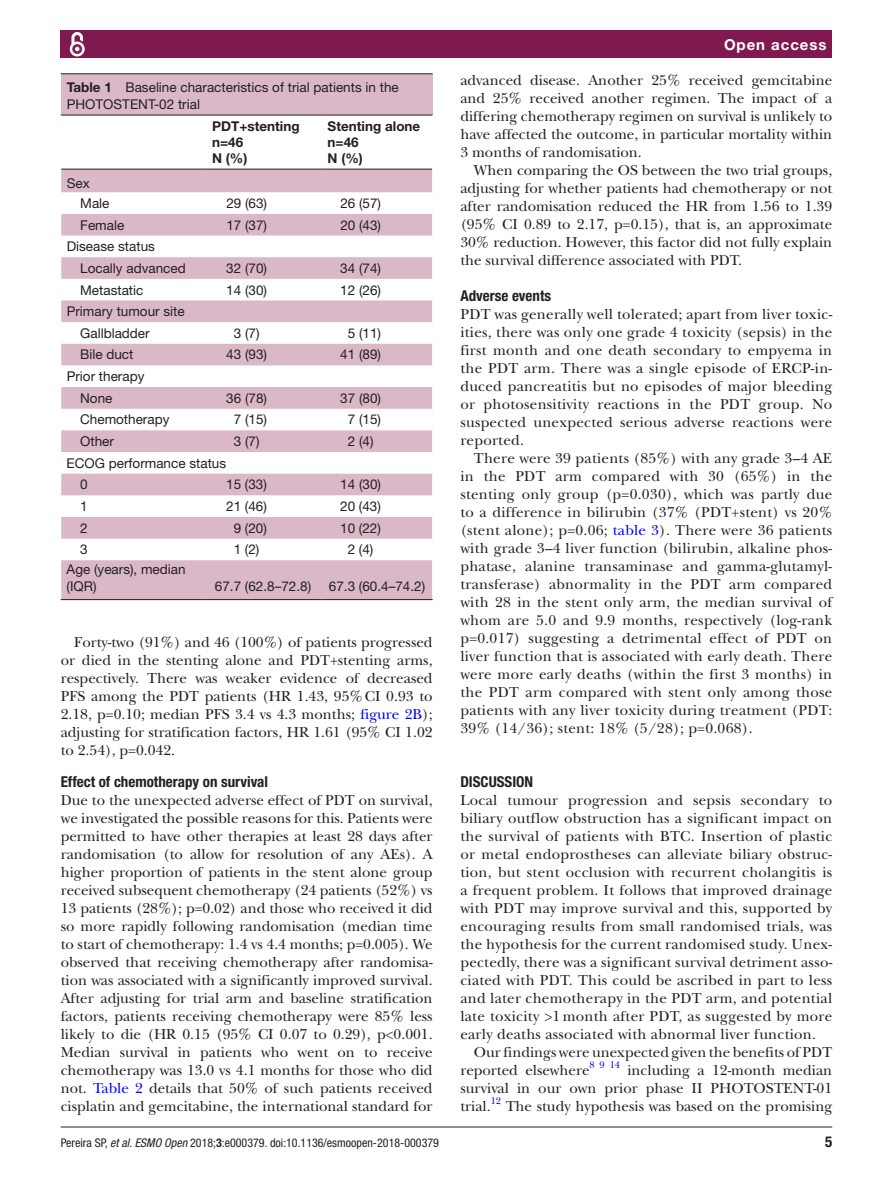
<style>
.page{position:relative;width:893px;height:1191px;background:#fff}
.page>*{position:absolute;margin:0;border:0;box-sizing:border-box;transform-origin:0 0}
.t1{font:15px/18px "New Baskerville";color:#231f20;text-align:justify}
.t2{font:700 condensed 15px "Helvetica Neue LT Std";color:#231f20}
.t3{font:700 15px "Helvetica Neue LT Std";letter-spacing:.065em;color:#fff}
.t4{font:13.5px/21.6px "Helvetica Neue LT Std";color:#231f20}
.t5{font:700 13.5px/16.2px "Helvetica Neue LT Std";color:#231f20}
.t6{font:condensed 12px "Helvetica Neue LT Std";color:#231f20}
.t7{font:9.9px "New Baskerville";color:#00f}
.s1{font-weight:700}
.s2{color:#00f}
.s3{font-style:italic}
</style>
<div class="page">
<div style="left:61px;top:31px;width:771px;height:27px;background:#80194f"></div>
<svg style="left:69px;top:32px;width:16px;height:25px"></svg>
<div style="left:74px;top:45px;width:7px;height:8px;border:1px solid #80194f;border-radius:50%"></div>
<hr style="left:61px;top:1126px;width:771px;height:1px;background:#231f20">
<div style="left:61px;top:74px;width:372px;height:526px;background:#dab8c8"></div>
<hr style="left:61px;top:73px;width:372px;height:1px;background:#231f20">
<svg style="left:61px;top:116px;width:371px;height:444px;fill:#fff"></svg>
<hr style="left:61px;top:115px;width:145px;height:1px;background:#231f20">
<hr style="left:61px;top:169px;width:145px;height:1px;background:#231f20">
<hr style="left:206px;top:115px;width:116px;height:1px;background:#231f20">
<hr style="left:206px;top:169px;width:116px;height:1px;background:#231f20">
<hr style="left:322px;top:115px;width:111px;height:1px;background:#231f20">
<hr style="left:322px;top:169px;width:110px;height:1px;background:#231f20">
<hr style="left:61px;top:599px;width:145px;height:1px;background:#231f20">
<hr style="left:206px;top:599px;width:116px;height:1px;background:#231f20">
<hr style="left:322px;top:599px;width:111px;height:1px;background:#231f20">
<hr style="left:432px;top:115px;width:1px;height:54px;background:#fff">
<svg style="left:432px;top:169px;width:1px;height:391px"></svg>
<hr style="left:432px;top:560px;width:1px;height:39px;background:#fff">
<p class="t4" style="left:67px;top:79px;width:334px;line-height:16.5px"><span class="s1">Table 1</span> Baseline characteristics of trial patients in the<br>PHOTOSTENT-02 trial</p>
<p class="t5" style="left:212px;top:117px;width:89px">PDT+stenting n=46<br>N (%)</p>
<p class="t5" style="left:328px;top:117px;width:94px">Stenting alone n=46<br>N (%)</p>
<p class="t4" style="left:80px;top:173px;width:31px;line-height:20.1px;text-indent:-14px">Sex<br>Male</p>
<p class="t4" style="left:226px;top:192px;width:42px">29 (63)</p>
<p class="t4" style="left:340px;top:192px;width:42px">26 (57)</p>
<p class="t4" style="left:80px;top:214px;width:46px">Female</p>
<p class="t4" style="left:226px;top:214px;width:42px">17 (37)</p>
<p class="t4" style="left:340px;top:214px;width:42px">20 (43)</p>
<p class="t4" style="left:80px;top:235px;width:107px;text-indent:-14px">Disease status<br>Locally advanced</p>
<p class="t4" style="left:226px;top:257px;width:42px">32 (70)</p>
<p class="t4" style="left:340px;top:257px;width:42px">34 (74)</p>
<p class="t4" style="left:80px;top:279px;width:65px">Metastatic</p>
<p class="t4" style="left:226px;top:279px;width:42px">14 (30)</p>
<p class="t4" style="left:340px;top:279px;width:42px">12 (26)</p>
<p class="t4" style="left:80px;top:300px;width:106px;text-indent:-14px">Primary tumour site<br>Gallbladder</p>
<p class="t4" style="left:234px;top:322px;width:27px">3 (7)</p>
<p class="t4" style="left:348px;top:322px;width:35px">5 (11)</p>
<p class="t4" style="left:80px;top:344px;width:55px">Bile duct</p>
<p class="t4" style="left:226px;top:344px;width:42px">43 (93)</p>
<p class="t4" style="left:340px;top:344px;width:42px">41 (89)</p>
<p class="t4" style="left:80px;top:365px;width:66px;text-indent:-14px">Prior therapy<br>None</p>
<p class="t4" style="left:226px;top:387px;width:42px">36 (78)</p>
<p class="t4" style="left:340px;top:387px;width:42px">37 (80)</p>
<p class="t4" style="left:80px;top:408px;width:91px">Chemotherapy</p>
<p class="t4" style="left:234px;top:408px;width:35px">7 (15)</p>
<p class="t4" style="left:348px;top:408px;width:35px">7 (15)</p>
<p class="t4" style="left:80px;top:430px;width:35px">Other</p>
<p class="t4" style="left:234px;top:430px;width:27px">3 (7)</p>
<p class="t4" style="left:348px;top:430px;width:27px">2 (4)</p>
<p class="t4" style="left:80px;top:452px;width:148px;text-indent:-14px">ECOG performance status<br>0</p>
<p class="t4" style="left:226px;top:473px;width:42px">15 (33)</p>
<p class="t4" style="left:340px;top:473px;width:42px">14 (30)</p>
<p class="t4" style="left:80px;top:495px;width:9px">1</p>
<p class="t4" style="left:226px;top:495px;width:42px">21 (46)</p>
<p class="t4" style="left:340px;top:495px;width:42px">20 (43)</p>
<p class="t4" style="left:80px;top:517px;width:9px">2</p>
<p class="t4" style="left:234px;top:517px;width:35px">9 (20)</p>
<p class="t4" style="left:340px;top:517px;width:42px">10 (22)</p>
<p class="t4" style="left:80px;top:538px;width:9px">3</p>
<p class="t4" style="left:234px;top:538px;width:27px">1 (2)</p>
<p class="t4" style="left:348px;top:538px;width:27px">2 (4)</p>
<p class="t4" style="left:67px;top:561px;width:121px;line-height:16.2px">Age (years), median (IQR)</p>
<p class="t4" style="left:215px;top:575px;width:98px">67.7 (62.8–72.8)</p>
<p class="t4" style="left:329px;top:575px;width:98px">67.3 (60.4–74.2)</p>
<p class="t1" style="left:61px;top:633px;width:373px;text-indent:14px">Forty-two (91%) and 46 (100%) of patients progressed or died in the stenting alone and PDT+stenting arms, respectively. There was weaker evidence of decreased PFS among the PDT patients (HR 1.43, 95%CI 0.93 to 2.18, p=0.10; median PFS 3.4 vs 4.3 months; <span class="s2">figure 2B</span>); adjusting for stratification factors, HR 1.61 (95% CI 1.02 to 2.54), p=0.042.</p>
<p class="t2" style="left:61px;top:772px;width:209px">Effect of chemotherapy on survival</p>
<p class="t1" style="left:61px;top:791px;width:373px">Due to the unexpected adverse effect of PDT on survival, we investigated the possible reasons for this. Patients were permitted to have other therapies at least 28 days after randomisation (to allow for resolution of any AEs). A higher proportion of patients in the stent alone group received subsequent chemotherapy (24 patients (52%) vs 13 patients (28%); p=0.02) and those who received it did so more rapidly following randomisation (median time to start of chemotherapy: 1.4 vs 4.4 months; p=0.005). We observed that receiving chemotherapy after randomisa&shy;tion was associated with a significantly improved survival.<br>After adjusting for trial arm and baseline stratification factors, patients receiving chemotherapy were 85% less likely to die (HR 0.15 (95% CI 0.07 to 0.29), p&lt;0.001.<br>Median survival in patients who went on to receive chemotherapy was 13.0 vs 4.1 months for those who did not. <span class="s2">Table 2</span> details that 50% of such patients received cisplatin and gemcitabine, the international standard for</p>
<p class="t3" style="left:724px;top:35px;width:104px">Open access</p>
<p class="t1" style="left:460px;top:71px;width:373px">advanced disease. Another 25% received gemcitabine and 25% received another regimen. The impact of a differing chemotherapy regimen on survival is unlikely to have affected the outcome, in particular mortality within 3 months of randomisation.</p>
<p class="t1" style="left:460px;top:161px;width:373px;text-indent:14px">When comparing the OS between the two trial groups, adjusting for whether patients had chemotherapy or not after randomisation reduced the HR from 1.56 to 1.39 (95% CI 0.89 to 2.17, p=0.15), that is, an approximate 30% reduction. However, this factor did not fully explain the survival difference associated with PDT.</p>
<p class="t2" style="left:460px;top:286px;width:92px">Adverse events</p>
<p class="t1" style="left:460px;top:305px;width:373px">PDT was generally well tolerated; apart from liver toxic&shy;ities, there was only one grade 4 toxicity (sepsis) in the first month and one death secondary to empyema in the PDT arm. There was a single episode of ERCP-in&shy;duced pancreatitis but no episodes of major bleeding or photosensitivity reactions in the PDT group. No suspected unexpected serious adverse reactions were reported.</p>
<p class="t1" style="left:460px;top:449px;width:373px;text-indent:14px">There were 39 patients (85%) with any grade 3–4 AE in the PDT arm compared with 30 (65%) in the stenting only group (p=0.030), which was partly due to a difference in bilirubin (37% (PDT+stent) vs 20% (stent alone); p=0.06; <span class="s2">table 3</span>). There were 36 patients with grade 3–4 liver function (bilirubin, alkaline phos&shy;phatase, alanine transaminase and gamma-glutamyl&shy;transferase) abnormality in the PDT arm compared with 28 in the stent only arm, the median survival of whom are 5.0 and 9.9 months, respectively (log-rank p=0.017) suggesting a detrimental effect of PDT on liver function that is associated with early death. There were more early deaths (within the first 3 months) in the PDT arm compared with stent only among those patients with any liver toxicity during treatment (PDT:<br>39% (14/36); stent: 18% (5/28); p=0.068).</p>
<p class="t2" style="left:460px;top:772px;width:74px">Discussion</p>
<p class="t1" style="left:460px;top:791px;width:373px">Local tumour progression and sepsis secondary to biliary outflow obstruction has a significant impact on the survival of patients with BTC. Insertion of plastic or metal endoprostheses can alleviate biliary obstruc&shy;tion, but stent occlusion with recurrent cholangitis is a frequent problem. It follows that improved drainage with PDT may improve survival and this, supported by encouraging results from small randomised trials, was the hypothesis for the current randomised study. Unex&shy;pectedly, there was a significant survival detriment asso&shy;ciated with PDT. This could be ascribed in part to less and later chemotherapy in the PDT arm, and potential late toxicity &gt;1 month after PDT, as suggested by more early deaths associated with abnormal liver function.</p>
<p class="t1" style="left:460px;top:1043px;width:373px;text-indent:14px">Our findings were unexpected given the benefits of PDT reported elsewhere</p>
<p class="t7" style="left:590px;top:1059px;width:32px">8 9 14</p>
<p class="t1" style="left:460px;top:1061px;width:373px;text-indent:167px">including a 12-month median survival in our own prior phase II PHOTOSTENT-01 trial.<sup>12</sup> The study hypothesis was based on the promising</p>
<p class="t6" style="left:61px;top:1135px;width:380px">Pereira SP, <span class="s3">et al</span>. <span class="s3">ESMO Open</span> 2018;<span class="s1">3</span>:e000379. doi:10.1136/esmoopen-2018-000379</p>
<p class="t2" style="left:825px;top:1132px;width:9px">5</p>
</div>
